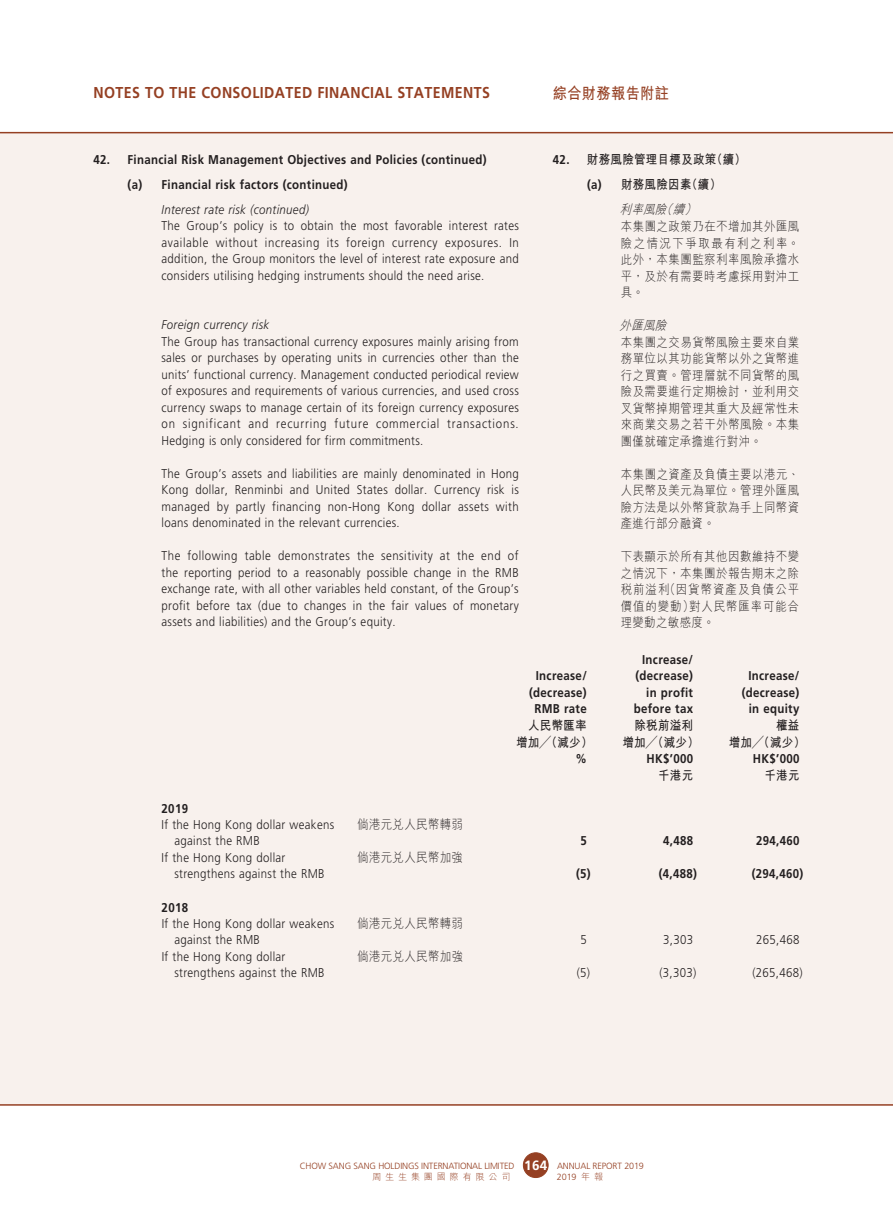
<style>
.page{position:relative;width:893px;height:1212px;background:#fff}
.page>*{position:absolute;margin:0;border:0;box-sizing:border-box;transform-origin:0 0}
.t1{font:700 15.75px "Frutiger";letter-spacing:.03em;color:#954023;scale:.9 1}
.t2{font:700 15.75px "M Hei HK";letter-spacing:.03em;color:#954023;scale:.9 1}
.t3{font:300 12.75px/16.5px "Frutiger";letter-spacing:.03em;color:#231f20;text-align:justify;scale:.9 1}
.t4{font:300 12.75px/16.5px "M Hei HK";letter-spacing:.04em;color:#231f20;text-align:justify;scale:.9 1}
.t5{font:700 12.75px/16.5px "Frutiger";letter-spacing:.03em;color:#231f20;text-align:center;scale:.9 1}
.t6{font:700 12.75px/16.5px "M Hei HK";letter-spacing:.03em;color:#231f20;text-align:center;scale:.9 1}
.t7{font:italic 300 12.75px "Frutiger";letter-spacing:.03em;color:#231f20;scale:.9 1}
.t8{font:italic 300 12.75px "M Hei HK";color:#231f20;scale:.9 1}
.t9{font:300 9px "Frutiger";letter-spacing:-.015em;color:#954023}
.t10{font:300 9px "M Hei HK";letter-spacing:.435em;color:#954023}
.s1{font-family:"Frutiger"}
.s2{font-weight:700;font-size:13.5px;color:#fff}
.s3{font-family:"M Hei HK"}
</style>
<div class="page">
<div style="left:523px;top:1153px;width:25px;height:24px;background:#954023;border-radius:50%"></div>
<div style="left:523px;top:1152px;width:25px;height:26px;border:1px solid #954023;border-radius:50%"></div>
<div style="left:0;top:132px;width:893px;height:974px;background:#f8f1ed"></div>
<p class="t1" style="left:94px;top:84px;width:96px">NOTES TO the</p>
<p class="t1" style="left:202px;top:84px;width:22px">Consolidated</p>
<p class="t1" style="left:317px;top:84px;width:193px">FINANCIAL STATEMENTS</p>
<p class="t2" style="left:553px;top:82px;width:131px">綜合財務報告附註</p>
<p class="t5" style="left:128px;top:147px;width:401px;line-height:25px;text-align:left;text-indent:-34px">42. Financial Risk Management Objectives and Policies (continued) (a) Financial risk factors (continued)</p>
<p class="t7" style="left:162px;top:202px;width:165px">Interest rate risk (continued)</p>
<p class="t3" style="left:162px;top:218px;width:399px">The Group’s policy is to obtain the most favorable interest rates available without increasing its foreign currency exposures. In addition, the Group monitors the level of interest rate exposure and considers utilising hedging instruments should the need arise.</p>
<p class="t7" style="left:162px;top:318px;width:121px">Foreign currency risk</p>
<p class="t3" style="left:162px;top:333px;width:399px">The Group has transactional currency exposures mainly arising from sales or purchases by operating units in currencies other than the units’ functional currency. Management conducted periodical review of exposures and requirements of various currencies, and used cross currency swaps to manage certain of its foreign currency exposures on significant and recurring future commercial transactions.<br>Hedging is only considered for firm commitments.</p>
<p class="t3" style="left:162px;top:465px;width:399px">The Group’s assets and liabilities are mainly denominated in Hong Kong dollar, Renminbi and United States dollar. Currency risk is managed by partly financing non-Hong Kong dollar assets with loans denominated in the relevant currencies.</p>
<p class="t3" style="left:162px;top:548px;width:399px">The following table demonstrates the sensitivity at the end of the reporting period to a reasonably possible change in the RMB exchange rate, with all other variables held constant, of the Group’s profit before tax (due to changes in the fair values of monetary assets and liabilities) and the Group’s equity.</p>
<p class="t6" style="left:553px;top:151px;width:216px"><span class="s1">42.</span> 財務風險管理目標及政策（續）</p>
<p class="t6" style="left:587px;top:176px;width:151px"><span class="s1">(a)</span> 財務風險因素（續）</p>
<p class="t8" style="left:619px;top:201px;width:92px">利率風險（續）</p>
<p class="t4" style="left:621px;top:218px;width:200px">本集團之政策乃在不增加其外匯風險之情況下爭取最有利之利率。此外，本集團監察利率風險承擔水平，及於有需要時考慮採用對沖工具。</p>
<p class="t8" style="left:619px;top:316px;width:59px">外匯風險</p>
<p class="t4" style="left:621px;top:333px;width:200px">本集團之交易貨幣風險主要來自業務單位以其功能貨幣以外之貨幣進行之買賣。管理層就不同貨幣的風險及需要進行定期檢討，並利用交叉貨幣掉期管理其重大及經常性未來商業交易之若干外幣風險。本集團僅就確定承擔進行對沖。</p>
<p class="t4" style="left:621px;top:465px;width:200px">本集團之資產及負債主要以港元、人民幣及美元為單位。管理外匯風險方法是以外幣貸款為手上同幣資產進行部分融資。</p>
<p class="t4" style="left:621px;top:548px;width:200px">下表顯示於所有其他因數維持不變之情況下，本集團於報告期末之除稅前溢利（因貨幣資產及負債公平價值的變動）對人民幣匯率可能合理變動之敏感度。</p>
<p class="t5" style="left:529px;top:668px;width:66px">Increase/ (decrease)<br>RMB rate</p>
<p class="t5" style="left:634px;top:651px;width:67px;text-align:right">Increase/ (decrease) in profit before tax</p>
<p class="t5" style="left:742px;top:668px;width:66px">Increase/ (decrease) in equity</p>
<p class="t5" style="left:162px;top:800px;width:31px">2019</p>
<p class="t3" style="left:174px;top:816px;width:179px;text-indent:-13px">If the Hong Kong dollar weakens against the RMB</p>
<p class="t4" style="left:357px;top:815px;width:119px">倘港元兌人民幣轉弱</p>
<p class="t3" style="left:174px;top:849px;width:168px;text-indent:-13px">If the Hong Kong dollar strengthens against the RMB</p>
<p class="t4" style="left:357px;top:848px;width:119px">倘港元兌人民幣加強</p>
<p class="t5" style="left:162px;top:899px;width:31px">2018</p>
<p class="t3" style="left:174px;top:915px;width:179px;text-indent:-13px">If the Hong Kong dollar weakens against the RMB</p>
<p class="t4" style="left:357px;top:914px;width:119px">倘港元兌人民幣轉弱</p>
<p class="t3" style="left:174px;top:948px;width:168px;text-indent:-13px">If the Hong Kong dollar strengthens against the RMB</p>
<p class="t4" style="left:357px;top:947px;width:119px">倘港元兌人民幣加強</p>
<p class="t6" style="left:516px;top:716px;width:87px">人民幣匯率<br>增加╱（減少）</p>
<p class="t6" style="left:622px;top:716px;width:87px">除稅前溢利<br>增加╱（減少）</p>
<p class="t6" style="left:729px;top:716px;width:87px;text-align:left;text-indent:47px">權益增加╱（減少）</p>
<p class="t5" style="left:575px;top:750px;width:14px">%</p>
<p class="t5" style="left:647px;top:750px;width:53px">HK$’000</p>
<p class="t5" style="left:753px;top:750px;width:53px">HK$’000</p>
<p class="t6" style="left:658px;top:766px;width:40px">千港元</p>
<p class="t6" style="left:764px;top:766px;width:40px">千港元</p>
<p class="t5" style="left:580px;top:832px;width:9px">5</p>
<p class="t5" style="left:663px;top:832px;width:35px">4,488</p>
<p class="t5" style="left:756px;top:832px;width:50px">294,460</p>
<p class="t5" style="left:576px;top:865px;width:18px">(5)</p>
<p class="t5" style="left:659px;top:865px;width:44px">(4,488)</p>
<p class="t5" style="left:752px;top:865px;width:59px">(294,460)</p>
<p class="t3" style="left:580px;top:932px;width:9px">5</p>
<p class="t3" style="left:663px;top:932px;width:35px">3,303</p>
<p class="t3" style="left:756px;top:932px;width:50px">265,468</p>
<p class="t3" style="left:577px;top:965px;width:16px">(5)</p>
<p class="t3" style="left:659px;top:965px;width:43px">(3,303)</p>
<p class="t3" style="left:752px;top:965px;width:58px">(265,468)</p>
<p class="t9" style="left:300px;top:1161px;width:346px">CHOW SANG SANG HOLDINGS INTERNATIONAL LIMITED <span class="s2">164</span> ANNUAL REPORT 2019</p>
<p class="t10" style="left:372px;top:1170px;width:140px">周生生集團國際有限公司</p>
<p class="t9" style="left:557px;top:1172px;width:48px">2019 <span class="s3">年報</span></p>
</div>
